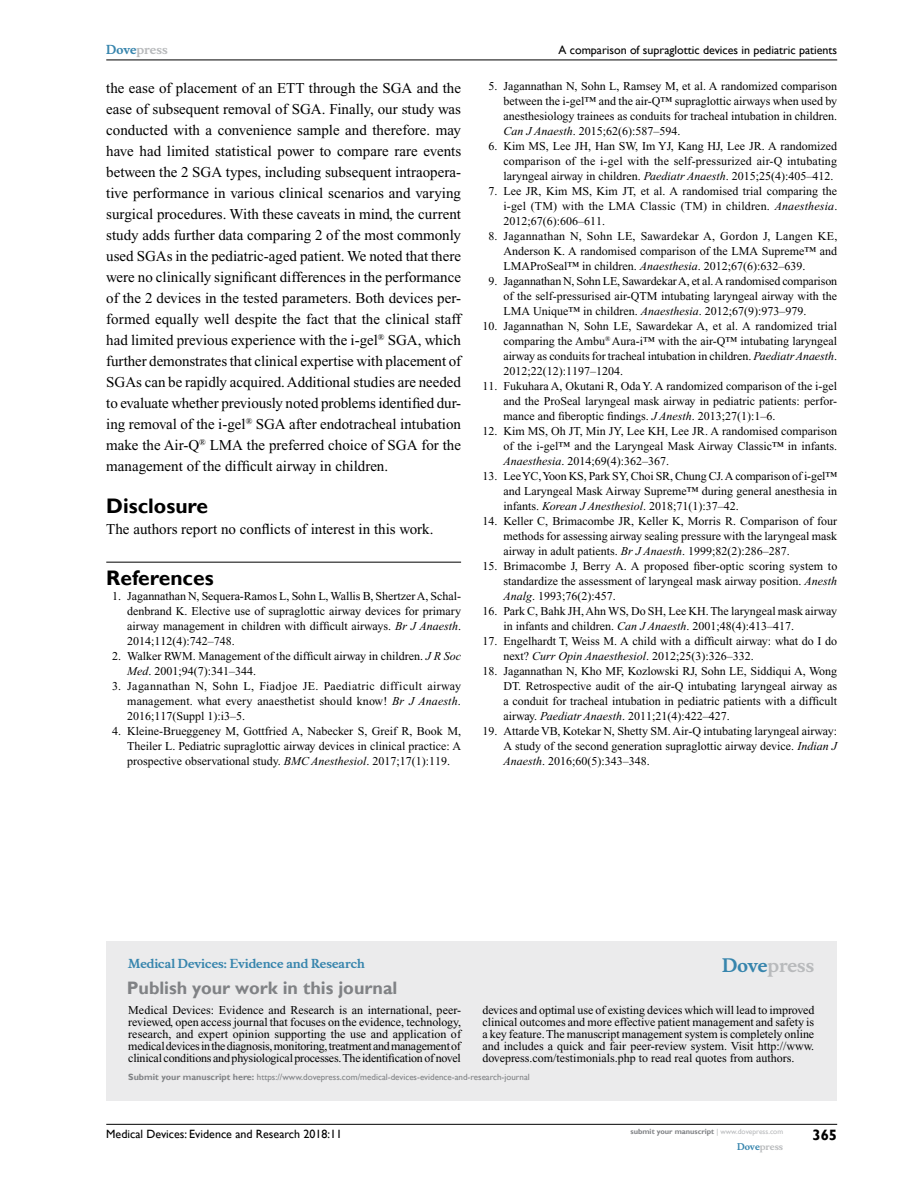
<style>
.page{position:relative;width:918px;height:1188px;background:#fff}
.page>*{position:absolute;margin:0;border:0;box-sizing:border-box;transform-origin:0 0}
.t1{font:700 21px "Gill Sans";color:#000}
.t2{font:700 18px "Gill Sans";color:#808285}
.t3{font:700 18px "Musee";color:#b8babc}
.t4{font:15px/21px "Times New Roman";color:#000;text-align:justify}
.t5{font:700 15px "Gill Sans";color:#000}
.t6{font:12px/15px "Times New Roman";color:#000;text-align:justify}
.t7{font:12px "Gill Sans";color:#000}
.t8{font:700 12px "Musee";color:#3785ad}
.t9{font:700 12px "Musee";color:#b8babc}
.t10{font:9px "Gill Sans";color:#808285}
.t11{font:700 9px "Musee";color:#b8babc}
.t12{font:700 7.5px "Gill Sans";color:#808285}
.s1{color:#3785ad}
.s2{font-style:italic}
.s3{font-weight:700}
.s4{font-weight:400;color:#b8babc}
</style>
<div class="page">
<div style="left:106px;top:941px;width:731px;height:159px;background:#ebebec"></div>
<hr style="left:106px;top:1124px;width:731px;height:1px;background:#000">
<hr style="left:106px;top:60px;width:731px;height:1px;background:#000">
<hr style="left:106px;top:562px;width:355px;height:1px;background:#000">
<p class="t9" style="left:106px;top:43px;width:63px"><span class="s1">Dove</span>press</p>
<p class="t4" style="left:106px;top:77px;width:356px">the ease of placement of an ETT through the SGA and the ease of subsequent removal of SGA. Finally, our study was conducted with a convenience sample and therefore. may have had limited statistical power to compare rare events between the 2 SGA types, including subsequent intraopera&shy;tive performance in various clinical scenarios and varying surgical procedures. With these caveats in mind, the current study adds further data comparing 2 of the most commonly used SGAs in the pediatric-aged patient. We noted that there were no clinically significant differences in the performance of the 2 devices in the tested parameters. Both devices per&shy;formed equally well despite the fact that the clinical staff had limited previous experience with the i-gel<sup>®</sup> SGA, which further demonstrates that clinical expertise with placement of SGAs can be rapidly acquired. Additional studies are needed to evaluate whether previously noted problems identified dur&shy;ing removal of the i-gel<sup>®</sup> SGA after endotracheal intubation make the Air-Q<sup>®</sup> LMA the preferred choice of SGA for the management of the difficult airway in children.</p>
<h1 class="t1" style="left:106px;top:493px;width:103px">Disclosure</h1>
<p class="t4" style="left:106px;top:518px;width:329px">The authors report no conflicts of interest in this work.</p>
<h1 class="t1" style="left:106px;top:565px;width:109px">References</h1>
<p class="t6" style="left:127px;top:589px;width:335px;text-indent:-15px">1. Jagannathan N, Sequera-Ramos L, Sohn L, Wallis B, Shertzer A, Schal&shy;denbrand K. Elective use of supraglottic airway devices for primary airway management in children with difficult airways. <span class="s2">Br J Anaesth</span>.<br>2014;112(4):742–748.</p>
<p class="t6" style="left:127px;top:649px;width:335px;text-indent:-15px">2. Walker RWM. Management of the difficult airway in children. <span class="s2">J R Soc<br>Med</span>. 2001;94(7):341–344.</p>
<p class="t6" style="left:127px;top:679px;width:335px;text-indent:-15px">3. Jagannathan N, Sohn L, Fiadjoe JE. Paediatric difficult airway management. what every anaesthetist should know! <span class="s2">Br J Anaesth</span>.<br>2016;117(Suppl 1):i3–5.</p>
<p class="t6" style="left:127px;top:724px;width:335px;text-indent:-15px">4. Kleine-Brueggeney M, Gottfried A, Nabecker S, Greif R, Book M, Theiler L. Pediatric supraglottic airway devices in clinical practice: A prospective observational study. <span class="s2">BMC Anesthesiol</span>. 2017;17(1):119.</p>
<p class="t7" style="left:558px;top:43px;width:280px">A comparison of supraglottic devices in pediatric patients</p>
<p class="t6" style="left:503px;top:79px;width:335px;text-indent:-15px">5. Jagannathan N, Sohn L, Ramsey M, et al. A randomized comparison between the i-gel™ and the air-Q™ supraglottic airways when used by anesthesiology trainees as conduits for tracheal intubation in children.<br><span class="s2">Can J Anaesth</span>. 2015;62(6):587–594.</p>
<p class="t6" style="left:503px;top:139px;width:335px;text-indent:-15px">6. Kim MS, Lee JH, Han SW, Im YJ, Kang HJ, Lee JR. A randomized comparison of the i-gel with the self-pressurized air-Q intubating laryngeal airway in children. <span class="s2">Paediatr Anaesth</span>. 2015;25(4):405–412.</p>
<p class="t6" style="left:503px;top:184px;width:335px;text-indent:-15px">7. Lee JR, Kim MS, Kim JT, et al. A randomised trial comparing the i-gel (TM) with the LMA Classic (TM) in children. <span class="s2">Anaesthesia</span>.<br>2012;67(6):606–611.</p>
<p class="t6" style="left:503px;top:229px;width:335px;text-indent:-15px">8. Jagannathan N, Sohn LE, Sawardekar A, Gordon J, Langen KE, Anderson K. A randomised comparison of the LMA Supreme™ and LMAProSeal™ in children. <span class="s2">Anaesthesia</span>. 2012;67(6):632–639.</p>
<p class="t6" style="left:503px;top:274px;width:335px;text-indent:-15px">9. Jagannathan N, Sohn LE, Sawardekar A, et al. A randomised comparison of the self-pressurised air-QTM intubating laryngeal airway with the LMA Unique™ in children. <span class="s2">Anaesthesia</span>. 2012;67(9):973–979.</p>
<p class="t6" style="left:503px;top:319px;width:335px;text-indent:-21px">10. Jagannathan N, Sohn LE, Sawardekar A, et al. A randomized trial comparing the Ambu<sup>®</sup> Aura-i™ with the air-Q™ intubating laryngeal airway as conduits for tracheal intubation in children. <span class="s2">Paediatr Anaesth</span>.<br>2012;22(12):1197–1204.</p>
<p class="t6" style="left:503px;top:379px;width:335px;text-indent:-21px">11. Fukuhara A, Okutani R, Oda Y. A randomized comparison of the i-gel and the ProSeal laryngeal mask airway in pediatric patients: perfor&shy;mance and fiberoptic findings. <span class="s2">J Anesth</span>. 2013;27(1):1–6.</p>
<p class="t6" style="left:503px;top:424px;width:335px;text-indent:-21px">12. Kim MS, Oh JT, Min JY, Lee KH, Lee JR. A randomised comparison of the i-gel™ and the Laryngeal Mask Airway Classic™ in infants.<br><span class="s2">Anaesthesia</span>. 2014;69(4):362–367.</p>
<p class="t6" style="left:503px;top:469px;width:335px;text-indent:-21px">13. Lee YC, Yoon KS, Park SY, Choi SR, Chung CJ. A comparison of i-gel™ and Laryngeal Mask Airway Supreme™ during general anesthesia in infants. <span class="s2">Korean J Anesthesiol</span>. 2018;71(1):37–42.</p>
<p class="t6" style="left:503px;top:514px;width:335px;text-indent:-21px">14. Keller C, Brimacombe JR, Keller K, Morris R. Comparison of four methods for assessing airway sealing pressure with the laryngeal mask airway in adult patients. <span class="s2">Br J Anaesth</span>. 1999;82(2):286–287.</p>
<p class="t6" style="left:503px;top:559px;width:335px;text-indent:-21px">15. Brimacombe J, Berry A. A proposed fiber-optic scoring system to standardize the assessment of laryngeal mask airway position. <span class="s2">Anesth Analg</span>. 1993;76(2):457.</p>
<p class="t6" style="left:503px;top:604px;width:335px;text-indent:-21px">16. Park C, Bahk JH, Ahn WS, Do SH, Lee KH. The laryngeal mask airway in infants and children. <span class="s2">Can J Anaesth</span>. 2001;48(4):413–417.</p>
<p class="t6" style="left:503px;top:634px;width:335px;text-indent:-21px">17. Engelhardt T, Weiss M. A child with a difficult airway: what do I do next? <span class="s2">Curr Opin Anaesthesiol</span>. 2012;25(3):326–332.</p>
<p class="t6" style="left:503px;top:664px;width:335px;text-indent:-21px">18. Jagannathan N, Kho MF, Kozlowski RJ, Sohn LE, Siddiqui A, Wong DT. Retrospective audit of the air-Q intubating laryngeal airway as a conduit for tracheal intubation in pediatric patients with a difficult airway. <span class="s2">Paediatr Anaesth</span>. 2011;21(4):422–427.</p>
<p class="t6" style="left:503px;top:724px;width:335px;text-indent:-21px">19. Attarde VB, Kotekar N, Shetty SM. Air-Q intubating laryngeal airway:<br>A study of the second generation supraglottic airway device. <span class="s2">Indian J Anaesth</span>. 2016;60(5):343–348.</p>
<p class="t8" style="left:128px;top:956px;width:238px">Medical Devices: Evidence and Research</p>
<h2 class="t2" style="left:127px;top:977px;width:272px">Publish your work in this journal</h2>
<h2 class="t3" style="left:722px;top:955px;width:94px"><span class="s1">Dove</span>press</h2>
<p class="t6" style="left:128px;top:1004px;width:334px;line-height:12px">Medical Devices: Evidence and Research is an international, peer&shy;reviewed, open access journal that focuses on the evidence, technology, research, and expert opinion supporting the use and application of medical devices in the diagnosis, monitoring, treatment and management of clinical conditions and physiological processes. The identification of novel</p>
<p class="t6" style="left:482px;top:1004px;width:334px;line-height:12px">devices and optimal use of existing devices which will lead to improved clinical outcomes and more effective patient management and safety is a key feature. The manuscript management system is completely online and includes a quick and fair peer-review system. Visit http://www. dovepress.com/testimonials.php to read real quotes from authors.</p>
<p class="t10" style="left:128px;top:1072px;width:403px"><span class="s3">Submit your manuscript here:</span> https://www.dovepress.com/medical-devices-evidence-and-research-journal</p>
<p class="t7" style="left:106px;top:1127px;width:237px">Medical Devices: Evidence and Research 2018:11</p>
<p class="t12" style="left:631px;top:1127px;width:154px">submit your manuscript <span class="s4">| www.dovepress.com</span></p>
<p class="t11" style="left:737px;top:1141px;width:48px"><span class="s1">Dove</span>press</p>
<p class="t5" style="left:812px;top:1126px;width:26px">365</p>
</div>
